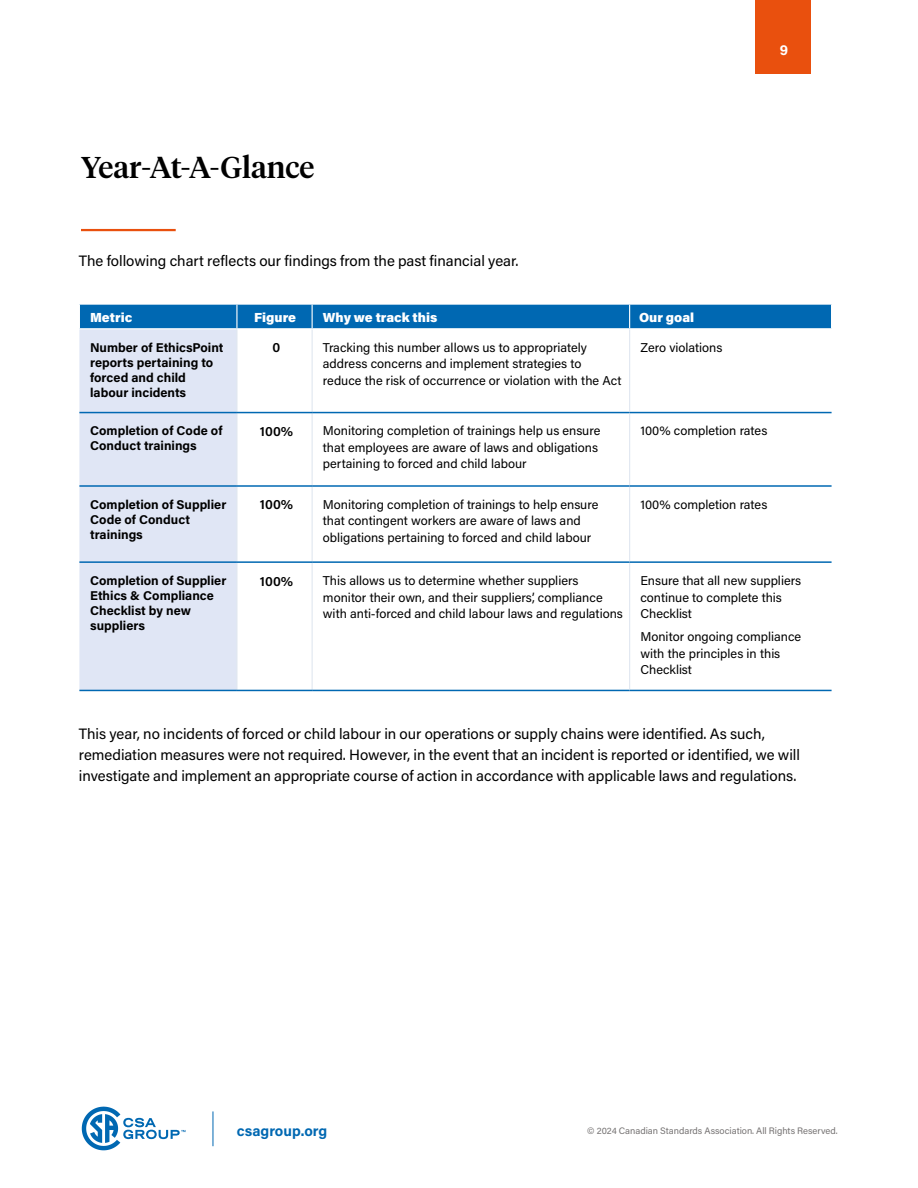
<style>
.page{position:relative;width:918px;height:1188px;background:#fff}
.page>*{position:absolute;margin:0;border:0;box-sizing:border-box;transform-origin:0 0}
.t1{font:500 30px "Tiempos Headline";color:#000}
.BODY_COPY__JUSTIFIED{font:15px/21px "Acumin Pro";color:#000}
.t2{font:700 14.7px "Acumin Pro";color:#0068b2}
.t3{font:700 14.7px "Acumin Pro";color:#fff}
.Table_Copy{font:600 13.5px "Acumin Pro";letter-spacing:.005em;color:#000}
.Table_Header_White{font:900 13.2px "Acumin Pro";color:#fff}
.Table_Copy-2{font:12.75px/16.5px "Acumin Pro";color:#000}
.Table_Copy-3{font:700 12.75px/15px "Acumin Pro";color:#000}
.t4{font:9.3px "Acumin Pro";color:#767373}
</style>
<div class="page">
<hr style="left:213px;top:1111px;width:1px;height:35px;background:#0068b2">
<svg style="left:82px;top:1107px;width:103px;height:43px"></svg>
<div style="left:79px;top:329px;width:157px;height:361px;background:#e0e6f5"></div>
<svg style="left:238px;top:330px;width:594px;height:360px"></svg>
<hr style="left:236px;top:329px;width:2px;height:83px;background:#e0e7f0">
<hr style="left:312px;top:329px;width:1px;height:83px;background:#e0e7f0">
<hr style="left:236px;top:413px;width:2px;height:72px;background:#e0e7f0">
<hr style="left:312px;top:413px;width:1px;height:72px;background:#e0e7f0">
<hr style="left:236px;top:487px;width:2px;height:74px;background:#e0e7f0">
<hr style="left:312px;top:487px;width:1px;height:74px;background:#e0e7f0">
<hr style="left:236px;top:563px;width:2px;height:127px;background:#e0e7f0">
<hr style="left:312px;top:563px;width:1px;height:127px;background:#e0e7f0">
<hr style="left:79px;top:412px;width:158px;height:1px;background:#0068b2">
<hr style="left:237px;top:412px;width:75px;height:1px;background:#0068b2">
<hr style="left:312px;top:412px;width:318px;height:1px;background:#0068b2">
<hr style="left:79px;top:485px;width:158px;height:2px;background:#0068b2">
<hr style="left:237px;top:485px;width:75px;height:2px;background:#0068b2">
<hr style="left:312px;top:485px;width:318px;height:2px;background:#0068b2">
<hr style="left:79px;top:561px;width:158px;height:2px;background:#0068b2">
<hr style="left:237px;top:561px;width:75px;height:2px;background:#0068b2">
<hr style="left:312px;top:561px;width:318px;height:2px;background:#0068b2">
<hr style="left:79px;top:690px;width:158px;height:1px;background:#0068b2">
<hr style="left:237px;top:690px;width:75px;height:1px;background:#0068b2">
<hr style="left:312px;top:690px;width:318px;height:1px;background:#0068b2">
<div style="left:79px;top:305px;width:753px;height:24px;background:#0068b2"></div>
<hr style="left:629px;top:329px;width:1px;height:83px;background:#e0e7f0">
<hr style="left:629px;top:413px;width:1px;height:72px;background:#e0e7f0">
<hr style="left:629px;top:487px;width:1px;height:74px;background:#e0e7f0">
<hr style="left:629px;top:563px;width:1px;height:127px;background:#e0e7f0">
<hr style="left:630px;top:412px;width:202px;height:1px;background:#0068b2">
<hr style="left:630px;top:485px;width:202px;height:2px;background:#0068b2">
<hr style="left:630px;top:561px;width:202px;height:2px;background:#0068b2">
<hr style="left:630px;top:690px;width:202px;height:1px;background:#0068b2">
<hr style="left:81px;top:229px;width:95px;height:2px;background:#e9500e">
<div style="left:756px;top:0;width:55px;height:73px;background:#e9500e"></div>
<h2 class="t1" style="left:81px;top:147px;width:235px">Year-At-A-Glance</h2>
<p class="BODY_COPY__JUSTIFIED" style="left:79px;top:250px;width:441px">The following chart reflects our findings from the past financial year.</p>
<p class="t3" style="left:780px;top:39px;width:10px">9</p>
<p class="Table_Header_White" style="left:90px;top:308px;width:44px">Metric</p>
<p class="Table_Header_White" style="left:254px;top:308px;width:43px">Figure</p>
<p class="Table_Header_White" style="left:323px;top:308px;width:116px">Why we track this</p>
<p class="Table_Header_White" style="left:639px;top:308px;width:57px">Our goal</p>
<p class="Table_Copy-3" style="left:90px;top:339px;width:135px">Number of EthicsPoint reports pertaining to forced and child labour incidents</p>
<p class="Table_Copy" style="left:273px;top:338px;width:9px">0</p>
<p class="Table_Copy-2" style="left:323px;top:338px;width:300px">Tracking this number allows us to appropriately address concerns and implement strategies to reduce the risk of occurrence or violation with the Act</p>
<p class="Table_Copy-2" style="left:640px;top:338px;width:83px">Zero violations</p>
<p class="Table_Copy-3" style="left:90px;top:423px;width:134px">Completion of Code of<br>Conduct trainings</p>
<p class="Table_Copy" style="left:260px;top:422px;width:35px">100%</p>
<p class="Table_Copy-2" style="left:323px;top:422px;width:279px">Monitoring completion of trainings help us ensure that employees are aware of laws and obligations pertaining to forced and child labour</p>
<p class="Table_Copy-2" style="left:640px;top:422px;width:128px">100% completion rates</p>
<p class="Table_Copy-3" style="left:90px;top:496px;width:138px">Completion of Supplier<br>Code of Conduct trainings</p>
<p class="Table_Copy" style="left:260px;top:495px;width:35px">100%</p>
<p class="Table_Copy-2" style="left:323px;top:496px;width:277px">Monitoring completion of trainings to help ensure that contingent workers are aware of laws and obligations pertaining to forced and child labour</p>
<p class="Table_Copy-2" style="left:640px;top:496px;width:128px">100% completion rates</p>
<p class="Table_Copy-3" style="left:90px;top:572px;width:138px">Completion of Supplier<br>Ethics &amp; Compliance<br>Checklist by new suppliers</p>
<p class="Table_Copy" style="left:260px;top:571px;width:35px">100%</p>
<p class="Table_Copy-2" style="left:323px;top:572px;width:301px">This allows us to determine whether suppliers monitor their own, and their suppliers’, compliance with anti-forced and child labour laws and regulations</p>
<p class="Table_Copy-2" style="left:640px;top:572px;width:162px">Ensure that all new suppliers continue to complete this<br>Checklist</p>
<p class="Table_Copy-2" style="left:640px;top:628px;width:162px">Monitor ongoing compliance with the principles in this<br>Checklist</p>
<p class="BODY_COPY__JUSTIFIED" style="left:79px;top:723px;width:723px">This year, no incidents of forced or child labour in our operations or supply chains were identified. As such, remediation measures were not required. However, in the event that an incident is reported or identified, we will investigate and implement an appropriate course of action in accordance with applicable laws and regulations.</p>
<p class="t2" style="left:237px;top:1121px;width:92px">csagroup.org</p>
<p class="t4" style="left:587px;top:1124px;width:252px">© 2024 Canadian Standards Association. All Rights Reserved.</p>
</div>
